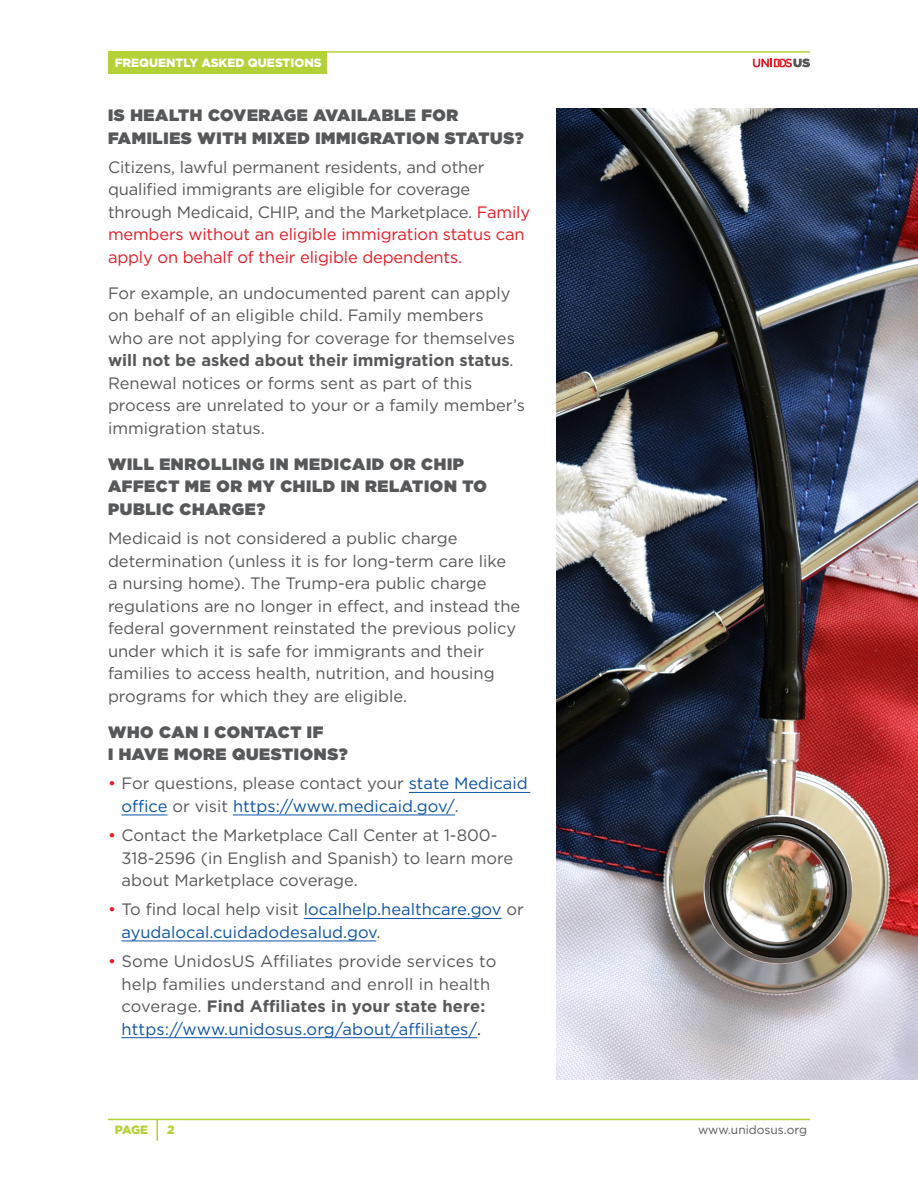
<style>
.page{position:relative;width:918px;height:1188px;background:#fff}
.page>*{position:absolute;margin:0;border:0;box-sizing:border-box;transform-origin:0 0}
.WHG_Body_Text{font:16.5px/22.5px "Gotham";color:#57585a}
.WHG_Body_Text-2{font:900 16.5px/22.5px "Gotham";letter-spacing:.04em;color:#57585a}
.WHG_Body_Text-3{font:16.5px/22.5px "Gotham";color:#0c53a5}
.t1{font:900 12px "Gotham";color:#fff}
.t2{font:12px "Gotham";color:#57585a}
.t3{font:900 12px "Gotham";color:#b3d237}
.s1{color:#e51a23}
.s2{font-weight:700}
.s3{color:#57585a}
.s4{color:#0c53a5}
.s5{color:#231f20}
</style>
<div class="page">
<svg style="left:753px;top:59px;width:57px;height:8px"></svg>
<hr style="left:156px;top:1119px;width:2px;height:22px;background:#b3d237">
<hr style="left:108px;top:1119px;width:702px;height:1px;background:#b3d237">
<hr style="left:108px;top:51px;width:702px;height:2px;background:#b3d237">
<div style="left:108px;top:51px;width:218px;height:22px;background:#b3d237"></div>
<hr style="left:409px;top:792px;width:121px;height:1px;background:#0c53a5">
<hr style="left:122px;top:815px;width:46px;height:1px;background:#0c53a5">
<hr style="left:233px;top:815px;width:222px;height:1px;background:#0c53a5">
<hr style="left:304px;top:918px;width:197px;height:1px;background:#0c53a5">
<hr style="left:122px;top:941px;width:254px;height:1px;background:#0c53a5">
<hr style="left:122px;top:1037px;width:355px;height:1px;background:#0c53a5">
<img style="left:556px;top:108px;width:362px;height:972px">
<p class="t1" style="left:115px;top:54px;width:208px">FREQUENTLY ASKED QUESTIONS</p>
<p class="WHG_Body_Text-2" style="left:108px;top:104px;width:417px">IS HEALTH COVERAGE AVAILABLE FOR<br>FAMILIES WITH MIXED IMMIGRATION STATUS?</p>
<p class="WHG_Body_Text" style="left:108px;top:156px;width:424px">Citizens, lawful permanent residents, and other qualified immigrants are eligible for coverage through Medicaid, CHIP, and the Marketplace. <span class="s1">Family members without an eligible immigration status can apply on behalf of their eligible dependents.</span></p>
<p class="WHG_Body_Text" style="left:108px;top:282px;width:418px">For example, an undocumented parent can apply on behalf of an eligible child. Family members<br>who are not applying for coverage for themselves <span class="s2">will not be asked about their immigration status</span>.<br>Renewal notices or forms sent as part of this process are unrelated to your or a family member’s immigration status.</p>
<p class="WHG_Body_Text-2" style="left:108px;top:453px;width:381px">WILL ENROLLING IN MEDICAID OR CHIP<br>AFFECT ME OR MY CHILD IN RELATION TO<br>PUBLIC CHARGE?</p>
<p class="WHG_Body_Text" style="left:108px;top:527px;width:414px">Medicaid is not considered a public charge determination (unless it is for long-term care like<br>a nursing home). The Trump-era public charge regulations are no longer in effect, and instead the federal government reinstated the previous policy under which it is safe for immigrants and their families to access health, nutrition, and housing programs for which they are eligible.</p>
<p class="WHG_Body_Text-2" style="left:108px;top:720px;width:241px">WHO CAN I CONTACT IF<br>I HAVE MORE QUESTIONS?</p>
<p class="WHG_Body_Text-3" style="left:122px;top:772px;width:408px;text-indent:-14px"><span class="s1">•</span> <span class="s3">For questions, please contact your</span> state Medicaid office <span class="s3">or visit</span> https://www.medicaid.gov/<span class="s3">.</span></p>
<p class="WHG_Body_Text" style="left:122px;top:824px;width:393px;text-indent:-14px"><span class="s1">•</span> Contact the Marketplace Call Center at 1-800-<br>318-2596 (in English and Spanish) to learn more about Marketplace coverage.</p>
<p class="WHG_Body_Text-3" style="left:122px;top:898px;width:404px;text-indent:-14px"><span class="s1">•</span> <span class="s3">To find local help visit</span> localhelp.healthcare.gov <span class="s3">or </span>ayudalocal.cuidadodesalud.gov<span class="s3">.</span></p>
<p class="WHG_Body_Text" style="left:108px;top:950px;width:390px;text-align:center"><span class="s1">•</span> Some UnidosUS Affiliates provide services to help families understand and enroll in health coverage. <span class="s2">Find Affiliates in your state here: </span><span class="s4">https://www.unidosus.org/about/affiliates/</span><span class="s5">.</span></p>
<p class="t3" style="left:115px;top:1122px;width:35px">PAGE</p>
<p class="t3" style="left:167px;top:1122px;width:9px">2</p>
<p class="t2" style="left:698px;top:1122px;width:110px">www.unidosus.org</p>
</div>
